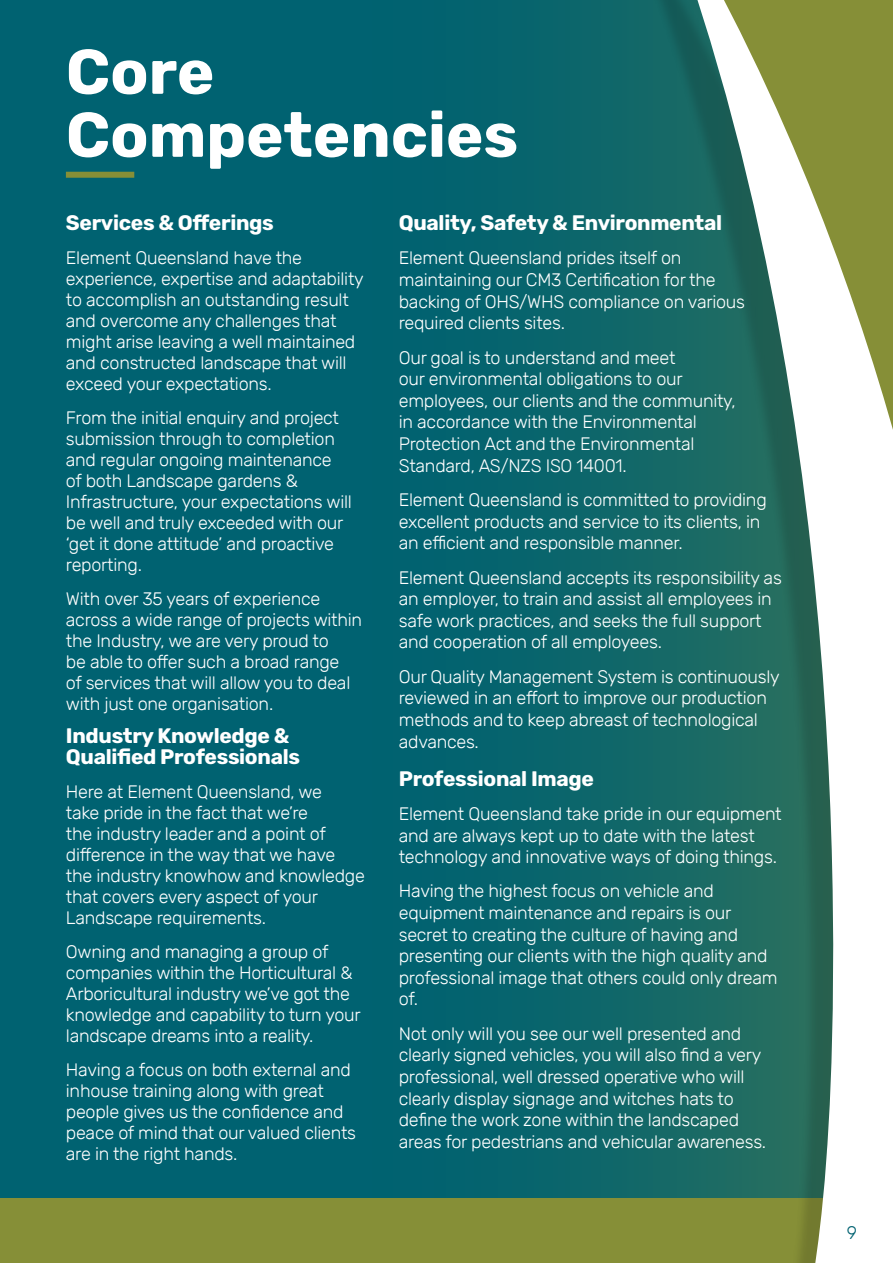
<style>
.page{position:relative;width:893px;height:1263px;background:#fff}
.page>*{position:absolute;margin:0;border:0;box-sizing:border-box;transform-origin:0 0}
.t1{font:700 63px/63px "Rubik";color:#fff}
.t2{font:700 21px/21px "Rubik";letter-spacing:-.015em;color:#fff}
.t3{font:300 18px/21px "Rubik";letter-spacing:-.015em;color:#fff}
.t4{font:300 18px "Rubik";color:#006271}
.s1{color:#fff}
</style>
<div class="page">
<div style="left:0;top:0;width:838px;height:1263px;background:#006271"></div>
<div style="left:316px;top:0;width:577px;height:1263px;background:#04636e"></div>
<div style="left:0;top:1198px;width:846px;height:65px;background:#868f37"></div>
<div style="left:66px;top:172px;width:68px;height:6px;background:#868f37"></div>
<div style="left:635px;top:0;width:258px;height:1263px;background:#146868"></div>
<svg style="left:664px;top:0;width:229px;height:1263px"></svg>
<h1 class="t1" style="left:66px;top:42px;width:454px">Core<br>Competencies</h1>
<p class="t2" style="left:66px;top:213px;width:209px">Services &amp; Offerings</p>
<p class="t3" style="left:66px;top:248px;width:299px">Element Queensland have the experience, expertise and adaptability to accomplish an outstanding result and overcome any challenges that might arise leaving a well maintained and constructed landscape that will exceed your expectations.</p>
<p class="t3" style="left:66px;top:407px;width:288px">From the initial enquiry and project submission through to completion and regular ongoing maintenance of both Landscape gardens &amp;<br>Infrastructure, your expectations will be well and truly exceeded with our ‘get it done attitude’ and proactive reporting.</p>
<p class="t3" style="left:66px;top:588px;width:298px">With over 35 years of experience across a wide range of projects within the Industry, we are very proud to<br>be able to offer such a broad range<br>of services that will allow you to deal with just one organisation.</p>
<p class="t2" style="left:66px;top:726px;width:236px">Industry Knowledge &amp;<br>Qualified Professionals</p>
<p class="t3" style="left:66px;top:782px;width:301px">Here at Element Queensland, we<br>take pride in the fact that we’re<br>the industry leader and a point of difference in the way that we have the industry knowhow and knowledge that covers every aspect of your<br>Landscape requirements.</p>
<p class="t3" style="left:66px;top:941px;width:296px">Owning and managing a group of companies within the Horticultural &amp; Arboricultural industry we’ve got the knowledge and capability to turn your landscape dreams into a reality.</p>
<p class="t3" style="left:66px;top:1059px;width:292px">Having a focus on both external and inhouse training along with great people gives us the confidence and peace of mind that our valued clients are in the right hands.</p>
<p class="t2" style="left:399px;top:213px;width:325px">Quality, Safety &amp; Environmental</p>
<p class="t3" style="left:399px;top:248px;width:348px;line-height:21.6px">Element Queensland prides itself on maintaining our CM3 Certification for the backing of OHS/WHS compliance on various required clients sites.</p>
<p class="t3" style="left:399px;top:347px;width:338px;line-height:21.6px">Our goal is to understand and meet<br>our environmental obligations to our employees, our clients and the community, in accordance with the Environmental Protection Act and the Environmental Standard, AS/NZS ISO 14001.</p>
<p class="t3" style="left:399px;top:489px;width:369px;line-height:21.6px">Element Queensland is committed to providing excellent products and service to its clients, in an efficient and responsible manner.</p>
<p class="t3" style="left:399px;top:567px;width:385px;line-height:21.6px">Element Queensland accepts its responsibility as an employer, to train and assist all employees in safe work practices, and seeks the full support and cooperation of all employees.</p>
<p class="t3" style="left:399px;top:666px;width:383px;line-height:21.6px">Our Quality Management System is continuously reviewed in an effort to improve our production methods and to keep abreast of technological advances.</p>
<p class="t2" style="left:399px;top:768px;width:197px">Professional Image</p>
<p class="t3" style="left:399px;top:803px;width:384px;line-height:21.6px">Element Queensland take pride in our equipment and are always kept up to date with the latest technology and innovative ways of doing things.</p>
<p class="t3" style="left:399px;top:881px;width:380px;line-height:21.6px">Having the highest focus on vehicle and equipment maintenance and repairs is our secret to creating the culture of having and presenting our clients with the high quality and professional image that others could only dream of.</p>
<p class="t3" style="left:399px;top:1023px;width:369px;line-height:21.6px">Not only will you see our well presented and clearly signed vehicles, you will also find a very professional, well dressed operative who will clearly display signage and witches hats to define the work zone within the landscaped areas for pedestrians and vehicular awareness.</p>
<p class="t4" style="left:847px;top:1223px;width:20px">9<span class="s1">9</span></p>
</div>
